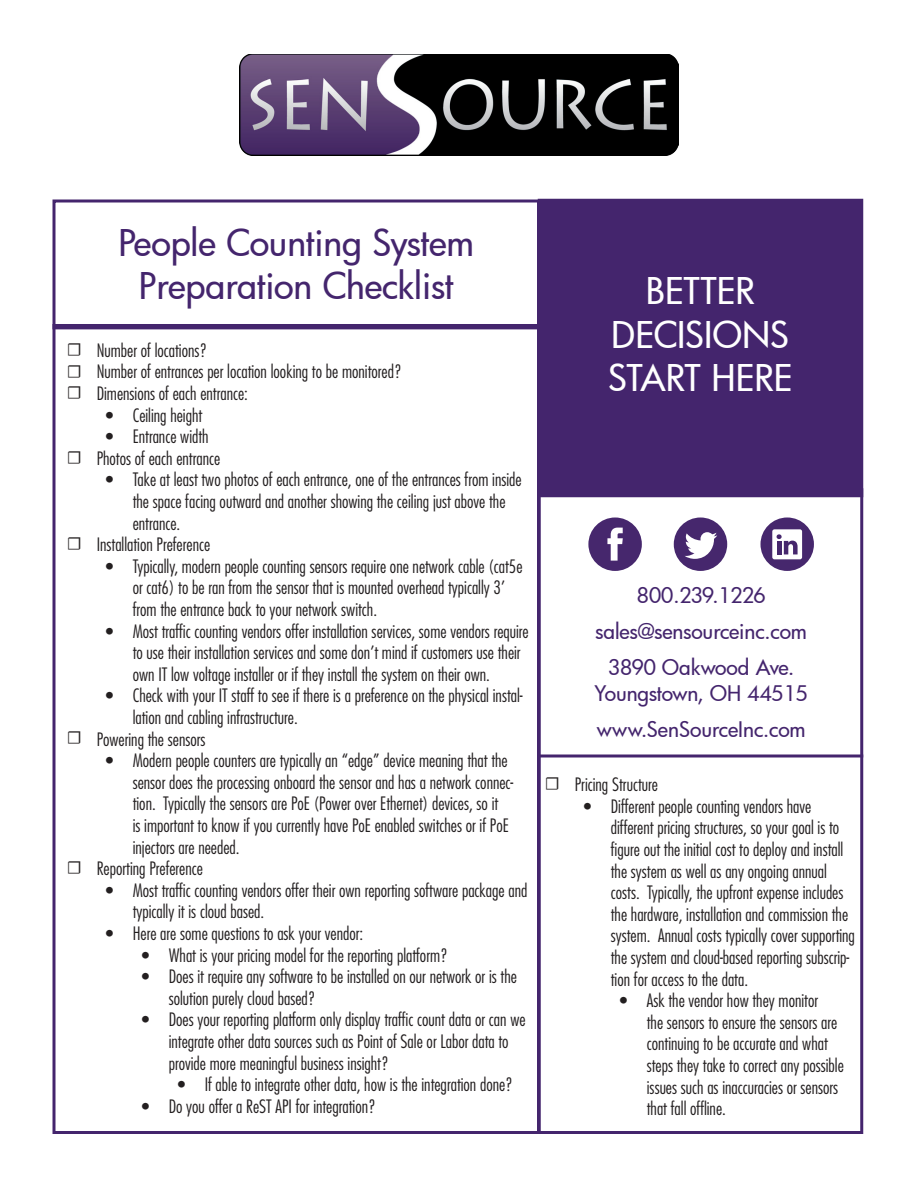
<style>
.page{position:relative;width:918px;height:1188px;background:#fff}
.page>*{position:absolute;margin:0;border:0;box-sizing:border-box;transform-origin:0 0}
.t1{font:500 36px "Futura";letter-spacing:-.005em;color:#44256d}
.t2{font:500 36px/43.2px "Futura";color:#fff}
.t3{font:500 21px "Futura";letter-spacing:-.005em;color:#44256d}
.t4{font:500 21px "Futura";letter-spacing:-.03em;color:#44256d}
.t5{font:300 condensed 18px/21.6px "Futura Std";color:#231f20}
.t6{font:18px "Minion Pro";color:#231f20}
</style>
<div class="page">
<img style="left:239px;top:54px;width:440px;height:101px">
<div style="left:52px;top:200px;width:488px;height:129px;border:3px solid #44256d"></div>
<div style="left:52px;top:324px;width:488px;height:810px;border:3px solid #44256d"></div>
<div style="left:538px;top:199px;width:325px;height:298px;background:#44256d"></div>
<svg style="left:588px;top:518px;width:54px;height:53px"></svg>
<svg style="left:760px;top:517px;width:54px;height:54px"></svg>
<hr style="left:777px;top:541px;width:4px;height:13px;background:#46276d">
<svg style="left:674px;top:518px;width:53px;height:53px"></svg>
<div style="left:538px;top:488px;width:325px;height:646px;border:3px solid #44256d"></div>
<svg style="left:538px;top:754px;width:325px;height:4px"></svg>
<p class="t6" style="left:67px;top:337px;width:17px">☐</p>
<p class="t6" style="left:67px;top:359px;width:17px">☐</p>
<p class="t6" style="left:67px;top:380px;width:17px">☐</p>
<p class="t6" style="left:67px;top:445px;width:17px">☐</p>
<p class="t6" style="left:67px;top:531px;width:17px">☐</p>
<p class="t6" style="left:67px;top:725px;width:17px">☐</p>
<p class="t6" style="left:67px;top:855px;width:17px">☐</p>
<p class="t1" style="left:118px;top:218px;width:357px">People Counting System</p>
<p class="t1" style="left:139px;top:262px;width:316px">Preparation Checklist</p>
<p class="t5" style="left:97px;top:339px;width:112px">Number of locations?</p>
<p class="t5" style="left:97px;top:361px;width:307px">Number of entrances per location looking to be monitored?</p>
<p class="t5" style="left:97px;top:383px;width:153px">Dimensions of each entrance:</p>
<p class="t5" style="left:106px;top:404px;width:98px">• Ceiling height</p>
<p class="t5" style="left:106px;top:426px;width:104px">• Entrance width</p>
<p class="t5" style="left:97px;top:447px;width:125px">Photos of each entrance</p>
<p class="t5" style="left:133px;top:469px;width:390px;text-indent:-27px">• Take at least two photos of each entrance, one of the entrances from inside the space facing outward and another showing the ceiling just above the entrance.</p>
<p class="t5" style="left:97px;top:534px;width:115px">Installation Preference</p>
<p class="t5" style="left:133px;top:555px;width:391px;text-indent:-27px">• Typically, modern people counting sensors require one network cable (cat5e or cat6) to be ran from the sensor that is mounted overhead typically 3’ from the entrance back to your network switch.</p>
<p class="t5" style="left:133px;top:620px;width:398px;text-indent:-27px">• Most traffic counting vendors offer installation services, some vendors require to use their installation services and some don’t mind if customers use their own IT low voltage installer or if they install the system on their own.</p>
<p class="t5" style="left:133px;top:685px;width:391px;text-indent:-27px">• Check with your IT staff to see if there is a preference on the physical instal&shy;lation and cabling infrastructure.</p>
<p class="t5" style="left:97px;top:728px;width:110px">Powering the sensors</p>
<p class="t5" style="left:133px;top:750px;width:382px;text-indent:-27px">• Modern people counters are typically an “edge” device meaning that the sensor does the processing onboard the sensor and has a network connec&shy;tion. Typically the sensors are PoE (Power over Ethernet) devices, so it<br>is important to know if you currently have PoE enabled switches or if PoE injectors are needed.</p>
<p class="t5" style="left:97px;top:858px;width:108px">Reporting Preference</p>
<p class="t5" style="left:133px;top:879px;width:396px;text-indent:-27px">• Most traffic counting vendors offer their own reporting software package and typically it is cloud based.</p>
<p class="t5" style="left:106px;top:923px;width:259px">• Here are some questions to ask your vendor:</p>
<p class="t5" style="left:142px;top:944px;width:308px">• What is your pricing model for the reporting platform?</p>
<p class="t5" style="left:169px;top:966px;width:350px;text-indent:-27px">• Does it require any software to be installed on our network or is the solution purely cloud based?</p>
<p class="t5" style="left:169px;top:1009px;width:358px;text-indent:-27px">• Does your reporting platform only display traffic count data or can we integrate other data sources such as Point of Sale or Labor data to provide more meaningful business insight?</p>
<p class="t5" style="left:178px;top:1074px;width:337px">• If able to integrate other data, how is the integration done?</p>
<p class="t5" style="left:142px;top:1095px;width:236px">• Do you offer a ReST API for integration?</p>
<p class="t2" style="left:646px;top:269px;width:111px">BETTER</p>
<p class="t2" style="left:608px;top:312px;width:186px">DECISIONS<br>START HERE</p>
<p class="t6" style="left:545px;top:772px;width:17px">☐</p>
<p class="t4" style="left:637px;top:581px;width:130px">800.239.1226</p>
<p class="t3" style="left:595px;top:617px;width:213px">sales@sensourceinc.com</p>
<p class="t3" style="left:608px;top:653px;width:188px">3890 Oakwood Ave.</p>
<p class="t3" style="left:594px;top:679px;width:215px">Youngstown, OH 44515</p>
<p class="t3" style="left:597px;top:715px;width:211px">www.SenSourceInc.com</p>
<p class="t5" style="left:575px;top:774px;width:85px">Pricing Structure</p>
<p class="t5" style="left:611px;top:795px;width:246px;text-indent:-27px">• Different people counting vendors have different pricing structures, so your goal is to figure out the initial cost to deploy and install the system as well as any ongoing annual costs. Typically, the upfront expense includes the hardware, installation and commission the system. Annual costs typically cover supporting the system and cloud-based reporting subscrip&shy;tion for access to the data.</p>
<p class="t5" style="left:647px;top:990px;width:198px;text-indent:-27px">• Ask the vendor how they monitor<br>the sensors to ensure the sensors are continuing to be accurate and what steps they take to correct any possible issues such as inaccuracies or sensors that fall offline.</p>
</div>
